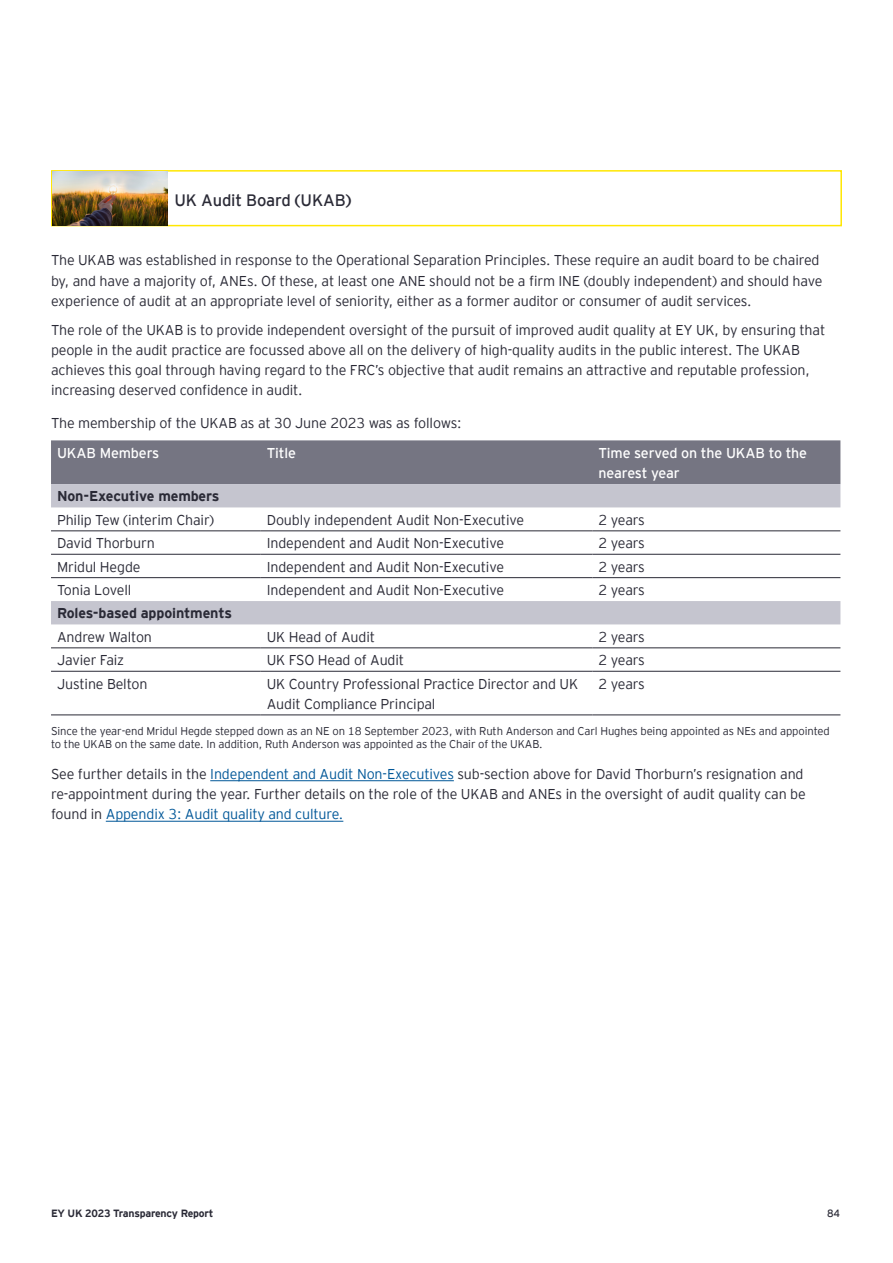
<style>
.page{position:relative;width:893px;height:1263px;background:#fff}
.page>*{position:absolute;margin:0;border:0;box-sizing:border-box;transform-origin:0 0}
.t1{font:16.5px "EY Interstate";letter-spacing:-.01em;color:#2a2a36}
.t2{font:300 14.25px/20.2px "EY Interstate";letter-spacing:-.01em;color:#2a2a36}
.t3{font:14.25px/20.2px "EY Interstate";letter-spacing:-.01em;color:#fff}
.t4{font:700 14.25px "EY Interstate";letter-spacing:-.01em;color:#2a2a36}
.t5{font:300 11.25px/13.5px "EY Interstate";letter-spacing:-.01em;color:#2a2a36}
.t6{font:700 10.5px "EY Interstate";letter-spacing:-.02em;color:#2a2a36}
.t7{font:10.5px "EY Interstate";color:#2a2a36}
.s1{color:#005798}
</style>
<div class="page">
<div style="left:51px;top:170px;width:791px;height:56px;border:2px solid #ffe700"></div>
<img style="left:53px;top:172px;width:115px;height:53px">
<div style="left:51px;top:440px;width:789px;height:44px;background:#757582"></div>
<svg style="left:51px;top:484px;width:789px;height:140px"></svg>
<hr style="left:51px;top:530px;width:210px;height:1px;background:#2a2a36">
<hr style="left:51px;top:554px;width:210px;height:1px;background:#2a2a36">
<hr style="left:261px;top:530px;width:331px;height:1px;background:#2a2a36">
<hr style="left:261px;top:554px;width:331px;height:1px;background:#2a2a36">
<hr style="left:592px;top:530px;width:248px;height:1px;background:#2a2a36">
<hr style="left:592px;top:554px;width:248px;height:1px;background:#2a2a36">
<hr style="left:51px;top:577px;width:210px;height:1px;background:#2a2a36">
<hr style="left:261px;top:577px;width:331px;height:1px;background:#2a2a36">
<hr style="left:592px;top:577px;width:248px;height:1px;background:#2a2a36">
<hr style="left:51px;top:647px;width:210px;height:1px;background:#2a2a36">
<hr style="left:51px;top:671px;width:210px;height:1px;background:#2a2a36">
<hr style="left:51px;top:714px;width:210px;height:1px;background:#2a2a36">
<hr style="left:261px;top:647px;width:331px;height:1px;background:#2a2a36">
<hr style="left:592px;top:647px;width:248px;height:1px;background:#2a2a36">
<hr style="left:261px;top:671px;width:331px;height:1px;background:#2a2a36">
<hr style="left:592px;top:671px;width:248px;height:1px;background:#2a2a36">
<hr style="left:261px;top:714px;width:331px;height:1px;background:#2a2a36">
<hr style="left:592px;top:714px;width:248px;height:1px;background:#2a2a36">
<hr style="left:210px;top:780px;width:244px;height:1px;background:#005798">
<hr style="left:106px;top:821px;width:237px;height:1px;background:#005798">
<p class="t1" style="left:174px;top:188px;width:178px">UK Audit Board (UKAB)</p>
<p class="t2" style="left:51px;top:249px;width:773px">The UKAB was established in response to the Operational Separation Principles. These require an audit board to be chaired by, and have a majority of, ANEs. Of these, at least one ANE should not be a firm INE (doubly independent) and should have experience of audit at an appropriate level of seniority, either as a former auditor or consumer of audit services.</p>
<p class="t2" style="left:51px;top:318px;width:776px">The role of the UKAB is to provide independent oversight of the pursuit of improved audit quality at EY UK, by ensuring that people in the audit practice are focussed above all on the delivery of high-quality audits in the public interest. The UKAB achieves this goal through having regard to the FRC’s objective that audit remains an attractive and reputable profession, increasing deserved confidence in audit.</p>
<p class="t2" style="left:51px;top:412px;width:412px">The membership of the UKAB as at 30 June 2023 was as follows:</p>
<p class="t3" style="left:57px;top:442px;width:104px">UKAB Members</p>
<p class="t3" style="left:267px;top:442px;width:31px">Title</p>
<p class="t3" style="left:598px;top:442px;width:210px">Time served on the UKAB to the nearest year</p>
<p class="t4" style="left:57px;top:486px;width:164px">Non-Executive members</p>
<p class="t2" style="left:57px;top:509px;width:159px">Philip Tew (interim Chair)</p>
<p class="t2" style="left:267px;top:509px;width:259px">Doubly independent Audit Non-Executive</p>
<p class="t2" style="left:598px;top:509px;width:48px">2 years</p>
<p class="t2" style="left:57px;top:532px;width:99px">David Thorburn</p>
<p class="t2" style="left:267px;top:532px;width:239px">Independent and Audit Non-Executive</p>
<p class="t2" style="left:598px;top:532px;width:48px">2 years</p>
<p class="t2" style="left:57px;top:556px;width:85px">Mridul Hegde</p>
<p class="t2" style="left:267px;top:556px;width:239px">Independent and Audit Non-Executive</p>
<p class="t2" style="left:598px;top:556px;width:48px">2 years</p>
<p class="t2" style="left:57px;top:579px;width:76px">Tonia Lovell</p>
<p class="t2" style="left:267px;top:579px;width:239px">Independent and Audit Non-Executive</p>
<p class="t2" style="left:598px;top:579px;width:48px">2 years</p>
<p class="t4" style="left:57px;top:603px;width:177px">Roles-based appointments</p>
<p class="t2" style="left:57px;top:626px;width:97px">Andrew Walton</p>
<p class="t2" style="left:267px;top:626px;width:110px">UK Head of Audit</p>
<p class="t2" style="left:598px;top:626px;width:48px">2 years</p>
<p class="t2" style="left:57px;top:649px;width:69px">Javier Faiz</p>
<p class="t2" style="left:267px;top:649px;width:139px">UK FSO Head of Audit</p>
<p class="t2" style="left:598px;top:649px;width:48px">2 years</p>
<p class="t2" style="left:57px;top:673px;width:92px">Justine Belton</p>
<p class="t2" style="left:267px;top:673px;width:313px">UK Country Professional Practice Director and UK<br>Audit Compliance Principal</p>
<p class="t2" style="left:598px;top:673px;width:48px">2 years</p>
<p class="t5" style="left:51px;top:723px;width:780px">Since the year-end Mridul Hegde stepped down as an NE on 18 September 2023, with Ruth Anderson and Carl Hughes being appointed as NEs and appointed to the UKAB on the same date. In addition, Ruth Anderson was appointed as the Chair of the UKAB.</p>
<p class="t2" style="left:51px;top:763px;width:756px">See further details in the <span class="s1">Independent and Audit Non-Executives</span> sub-section above for David Thorburn’s resignation and re-appointment during the year. Further details on the role of the UKAB and ANEs in the oversight of audit quality can be found in <span class="s1">Appendix 3: Audit quality and culture.</span></p>
<p class="t6" style="left:51px;top:1206px;width:164px">EY UK 2023 Transparency Report</p>
<p class="t7" style="left:827px;top:1206px;width:14px">84</p>
</div>
